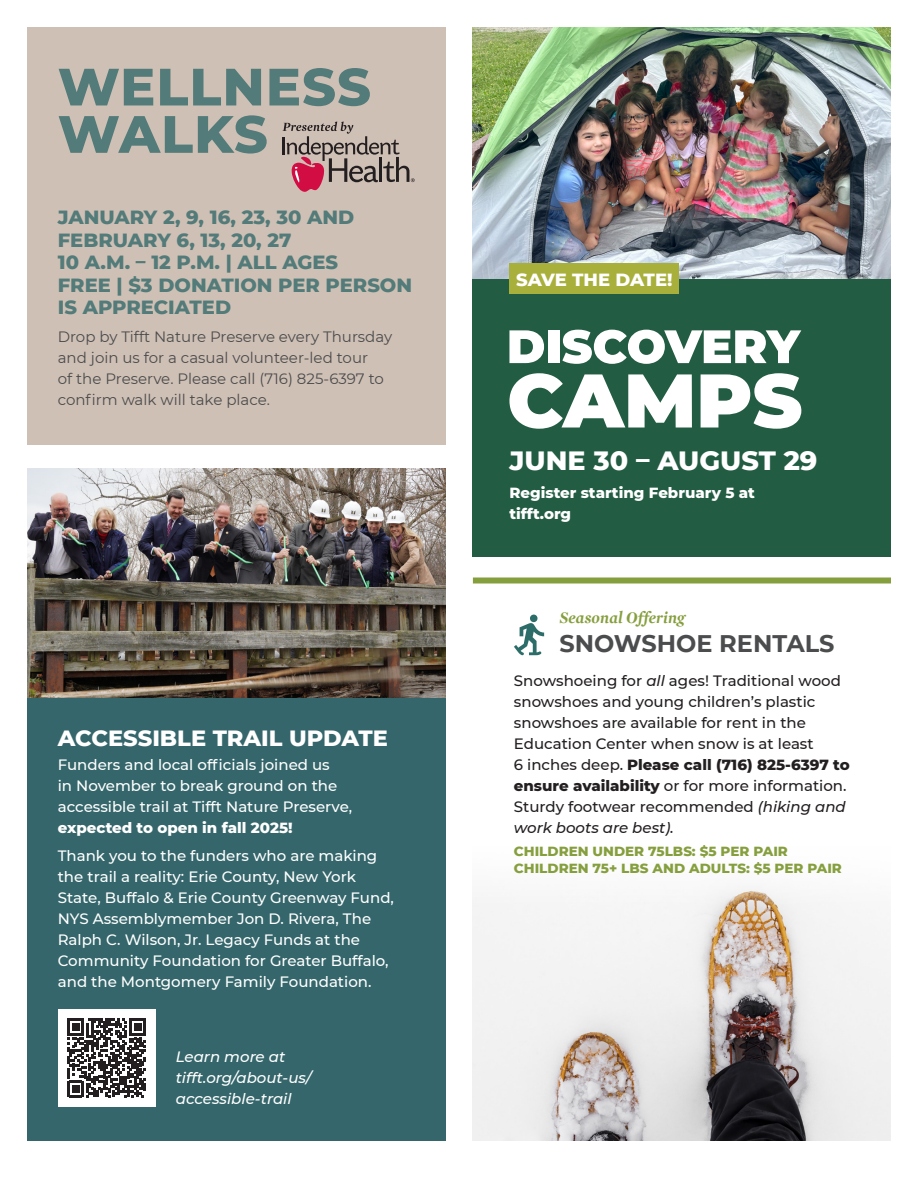
<style>
.page{position:relative;width:918px;height:1188px;background:#fff}
.page>*{position:absolute;margin:0;border:0;box-sizing:border-box;transform-origin:0 0}
.t1{font:800 52.5px "Montserrat";letter-spacing:.02em;color:#527b79}
.subhead{font:800 27px "Montserrat";color:#fff}
.t2{font:700 24px "Montserrat";color:#4b4c4d}
.t3{font:800 22.5px "Montserrat";color:#fff}
.t4{font:800 19.5px/22.5px "Montserrat";color:#527b79}
.subhead-2{font:800 18px "Montserrat";letter-spacing:-.005em;color:#fff}
.t5{font:italic 700 16.5px "Mercury Display";letter-spacing:.01em;color:#869f3e}
.t6{font:500 15px/21px "Montserrat";color:#fff}
.t7{font:500 15px/21px "Montserrat";color:#231f20}
.t8{font:15px/21px "Montserrat";color:#4b4c4d}
.t9{font:italic 500 15px/21px "Montserrat";color:#fff}
.t10{font:800 15px/21px "Montserrat";color:#fff}
.adult_header{font:800 13.5px "Montserrat";color:#869f3e}
.s1{font-weight:800}
.s2{font-style:italic}
.s3{font-style:italic;color:#fff}
</style>
<div class="page">
<div style="left:27px;top:27px;width:419px;height:417px;background:#cfc0b5"></div>
<div style="left:27px;top:642px;width:419px;height:499px;background:#35666b"></div>
<img style="left:472px;top:889px;width:419px;height:252px">
<svg style="left:514px;top:615px;width:30px;height:40px"></svg>
<svg style="left:282px;top:122px;width:133px;height:70px"></svg>
<div style="left:472px;top:279px;width:419px;height:278px;background:#225c42"></div>
<img style="left:473px;top:27px;width:418px;height:252px">
<div style="left:509px;top:263px;width:170px;height:31px;background:#a8af3a"></div>
<svg style="left:509px;top:330px;width:35px;height:33px"></svg>
<div style="left:548px;top:330px;width:11px;height:33px;background:#fff"></div>
<svg style="left:562px;top:330px;width:239px;height:34px"></svg>
<svg style="left:509px;top:373px;width:183px;height:56px"></svg>
<svg style="left:701px;top:373px;width:100px;height:56px"></svg>
<div style="left:473px;top:578px;width:418px;height:6px;background:#869f3e"></div>
<img style="left:27px;top:469px;width:419px;height:229px">
<div style="left:58px;top:1009px;width:98px;height:98px;background:#fff"></div>
<svg style="left:67px;top:1019px;width:79px;height:78px"></svg>
<p class="t1" style="left:58px;top:48px;width:315px">WELLNESS</p>
<p class="t1" style="left:58px;top:96px;width:212px">WALKS</p>
<p class="t4" style="left:58px;top:205px;width:356px">JANUARY 2, 9, 16, 23, 30 AND<br>FEBRUARY 6, 13, 20, 27<br>10 A.M. – 12 P.M. | ALL AGES<br>FREE | $3 DONATION PER PERSON<br>IS APPRECIATED</p>
<p class="t8" style="left:58px;top:325px;width:336px">Drop by Tifft Nature Preserve every Thursday and join us for a casual volunteer-led tour<br>of the Preserve. Please call (716) 825-6397 to confirm walk will take place.</p>
<p class="t3" style="left:58px;top:721px;width:332px">ACCESSIBLE TRAIL UPDATE</p>
<p class="t6" style="left:58px;top:753px;width:296px">Funders and local officials joined us<br>in November to break ground on the accessible trail at Tifft Nature Preserve, <span class="s1">expected to open in fall 2025!</span></p>
<p class="t6" style="left:58px;top:844px;width:338px">Thank you to the funders who are making the trail a reality: Erie County, New York State, Buffalo &amp; Erie County Greenway Fund, NYS Assemblymember Jon D. Rivera, The Ralph C. Wilson, Jr. Legacy Funds at the Community Foundation for Greater Buffalo, and the Montgomery Family Foundation.</p>
<p class="t9" style="left:176px;top:1046px;width:137px">Learn more at tifft.org/about-us/ accessible-trail</p>
<p class="subhead-2" style="left:516px;top:266px;width:158px">SAVE THE DATE!</p>
<p class="subhead" style="left:509px;top:441px;width:309px">JUNE 30 – AUGUST 29</p>
<p class="t10" style="left:509px;top:481px;width:247px">Register starting February 5 at tifft.org</p>
<p class="t5" style="left:559px;top:608px;width:127px">Seasonal Offering</p>
<p class="t2" style="left:559px;top:626px;width:277px">SNOWSHOE RENTALS</p>
<p class="t7" style="left:514px;top:670px;width:337px">Snowshoeing for <span class="s2">all</span> ages! Traditional wood snowshoes and young children’s plastic snowshoes are available for rent in the Education Center when snow is at least<br>6 inches deep. <span class="s1">Please call (716) 825-6397 to ensure availability</span> or for more information.<br>Sturdy footwear recommended <span class="s2">(hiking and work boots are best).</span> <span class="s3">best).</span></p>
<p class="adult_header" style="left:514px;top:842px;width:276px">CHILDREN UNDER 75LBS: $5 PER PAIR</p>
<p class="adult_header" style="left:514px;top:858px;width:330px">CHILDREN 75+ LBS AND ADULTS: $5 PER PAIR</p>
</div>
